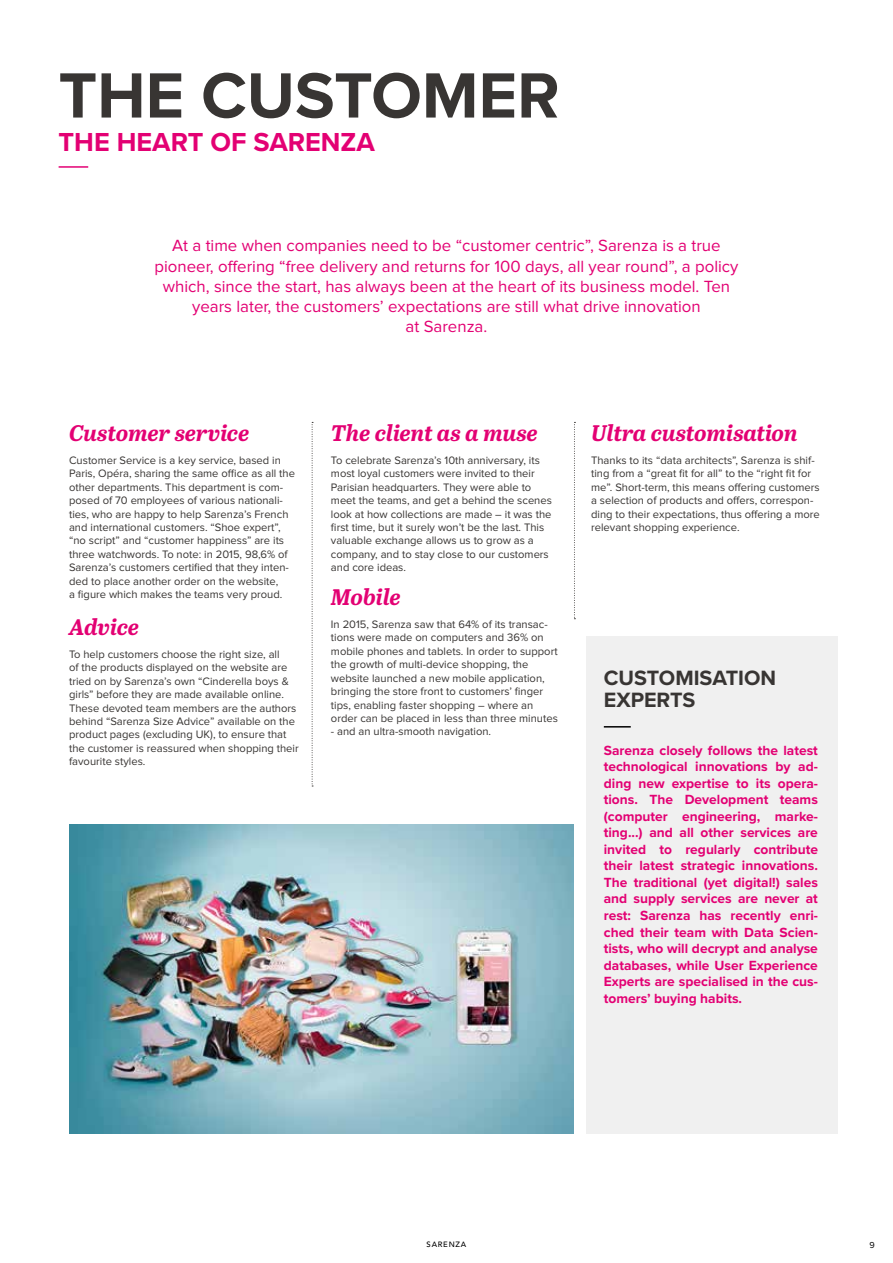
<style>
.page{position:relative;width:893px;height:1263px;background:#fff}
.page>*{position:absolute;margin:0;border:0;box-sizing:border-box;transform-origin:0 0}
.t1{font:700 66.3px "Proxima Nova";color:#383533}
.t2{font:700 27px "Proxima Nova";color:#e30073}
.t3{font:italic 700 22.5px "Abril Text";letter-spacing:-.005em;color:#e30073}
.t4{font:700 21.45px/22.5px "Proxima Nova";color:#383533}
.t5{font:16.8px/20.1px "Proxima Nova";color:#e30073;text-align:center}
.t6{font:700 13.8px/16.5px "Proxima Nova";color:#e30073;text-align:justify}
.t7{font:11.25px/13.5px "Proxima Nova";color:#383533}
.t8{font:9px "Proxima Nova";color:#000}
.t9{font:500 7.65px "Avenir";letter-spacing:.1em;color:#000}
</style>
<div class="page">
<hr style="left:59px;top:166px;width:29px;height:2px;background:#e30073">
<div style="left:586px;top:636px;width:251px;height:498px;background:#f0f0f0"></div>
<svg style="left:604px;top:726px;width:27px;height:1px"></svg>
<svg style="left:312px;top:422px;width:1px;height:365px"></svg>
<svg style="left:574px;top:422px;width:1px;height:197px"></svg>
<img style="left:69px;top:824px;width:505px;height:310px">
<h1 class="t1" style="left:59px;top:56px;width:503px">THE CUSTOMER</h1>
<h2 class="t2" style="left:59px;top:125px;width:318px">THE HEART OF SARENZA</h2>
<p class="t5" style="left:155px;top:236px;width:585px">At a time when companies need to be “customer centric”, Sarenza is a true pioneer, offering “free delivery and returns for 100 days, all year round”, a policy which, since the start, has always been at the heart of its business model. Ten years later, the customers’ expectations are still what drive innovation<br>at Sarenza.</p>
<h3 class="t3" style="left:69px;top:416px;width:182px">Customer service</h3>
<h3 class="t3" style="left:331px;top:416px;width:208px">The client as a muse</h3>
<h3 class="t3" style="left:591px;top:416px;width:208px">Ultra customisation</h3>
<p class="t7" style="left:69px;top:453px;width:227px">Customer Service is a key service, based in Paris, Opéra, sharing the same office as all the other departments. This department is com&shy;posed of 70 employees of various nationali&shy;ties, who are happy to help Sarenza’s French and international customers. “Shoe expert”, “no script” and “customer happiness” are its three watchwords. To note: in 2015, 98,6% of Sarenza’s customers certified that they inten&shy;ded to place another order on the website,<br>a figure which makes the teams very proud.</p>
<p class="t7" style="left:331px;top:453px;width:222px">To celebrate Sarenza’s 10th anniversary, its most loyal customers were invited to their Parisian headquarters. They were able to meet the teams, and get a behind the scenes look at how collections are made – it was the first time, but it surely won’t be the last. This valuable exchange allows us to grow as a company, and to stay close to our customers and core ideas.</p>
<p class="t7" style="left:591px;top:453px;width:230px">Thanks to its “data architects”, Sarenza is shif&shy;ting from a “great fit for all” to the “right fit for me”. Short-term, this means offering customers a selection of products and offers, correspon&shy;ding to their expectations, thus offering a more relevant shopping experience.</p>
<h3 class="t3" style="left:331px;top:580px;width:71px">Mobile</h3>
<h3 class="t3" style="left:69px;top:610px;width:72px">Advice</h3>
<p class="t7" style="left:69px;top:648px;width:231px">To help customers choose the right size, all<br>of the products displayed on the website are tried on by Sarenza’s own “Cinderella boys &amp; girls” before they are made available online.<br>These devoted team members are the authors behind “Sarenza Size Advice” available on the product pages (excluding UK), to ensure that the customer is reassured when shopping their favourite styles.</p>
<p class="t7" style="left:331px;top:618px;width:228px">In 2015, Sarenza saw that 64% of its transac&shy;tions were made on computers and 36% on mobile phones and tablets. In order to support the growth of multi-device shopping, the website launched a new mobile application, bringing the store front to customers’ finger tips, enabling faster shopping – where an order can be placed in less than three minutes</p>
<p class="t7" style="left:331px;top:725px;width:162px">- and an ultra-smooth navigation.</p>
<h3 class="t4" style="left:604px;top:667px;width:174px">CUSTOMISATION<br>EXPERTS</h3>
<p class="t6" style="left:604px;top:742px;width:216px">Sarenza closely follows the latest technological innovations by ad&shy;ding new expertise to its opera&shy;tions. The Development teams (computer engineering, marke&shy;ting...) and all other services are invited to regularly contribute their latest strategic innovations.<br>The traditional (yet digital!) sales and supply services are never at rest: Sarenza has recently enri&shy;ched their team with Data Scien&shy;tists, who will decrypt and analyse databases, while User Experience Experts are specialised in the cus&shy;tomers’ buying habits.</p>
<p class="t9" style="left:427px;top:1239px;width:41px">SARENZA</p>
<p class="t8" style="left:869px;top:1239px;width:7px">9</p>
</div>
